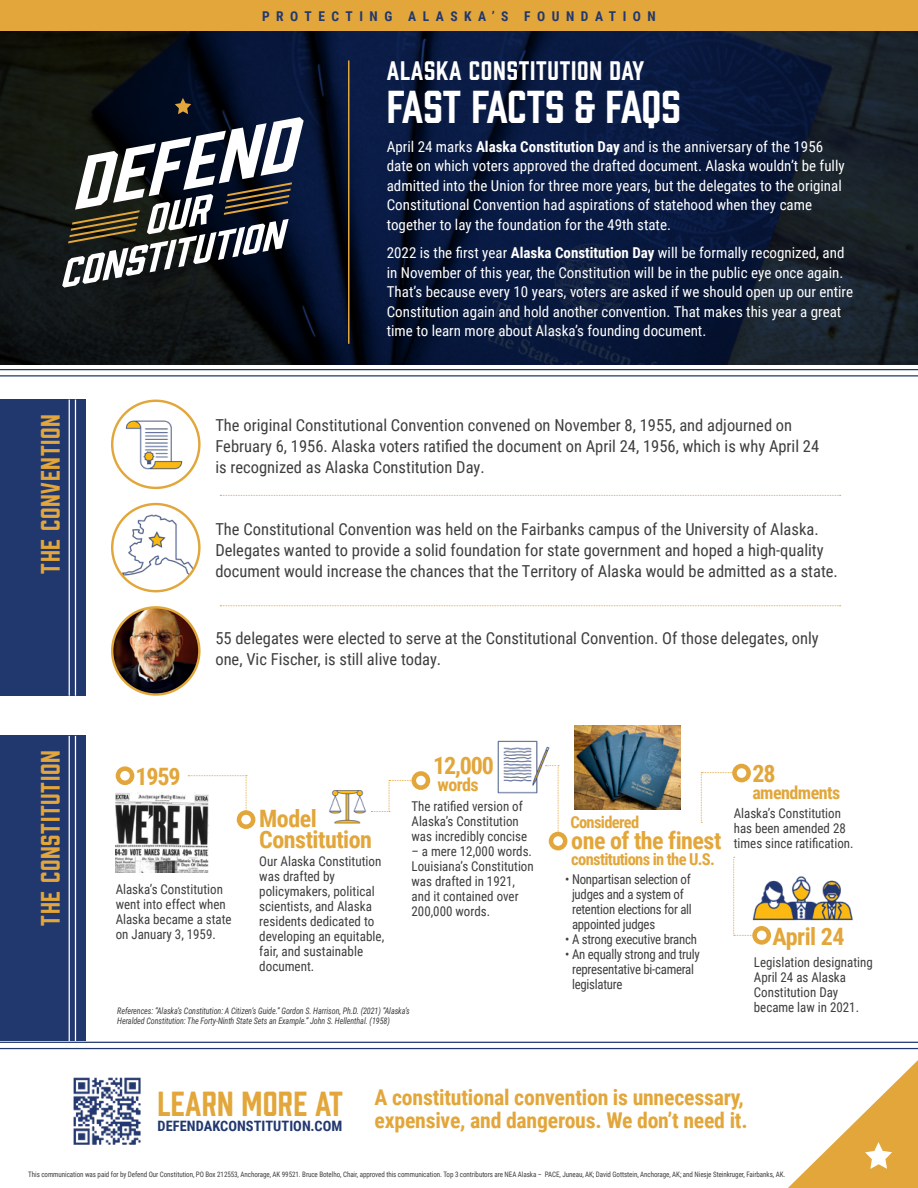
<style>
.page{position:relative;width:918px;height:1188px;background:#fff}
.page>*{position:absolute;margin:0;border:0;box-sizing:border-box;transform-origin:0 0}
.t1{font:42.45px "Prohibition";letter-spacing:-.01em;color:#fff}
.t2{font:32.1px "Prohibition";letter-spacing:.01em;color:#e2a63a}
.t3{font:24.6px "Prohibition";letter-spacing:.03em;color:#e2a63a}
.t4{font:24.6px "Prohibition";letter-spacing:.03em;color:#fff}
.t5{font:700 24px "Roboto Condensed";letter-spacing:-.02em;color:#e2a63a}
.t6{font:700 21.75px/23.1px "Roboto Condensed";letter-spacing:-.01em;color:#e2a63a}
.t7{font:700 18px "Roboto Condensed";letter-spacing:-.03em;color:#e2a63a}
.t8{font:16.5px/21px "Roboto Condensed";color:#3e3e3f}
.t9{font:700 16.5px "Roboto Condensed";letter-spacing:-.04em;color:#e2a63a}
.t10{font:15px/19.5px "Roboto Condensed";color:#fff}
.t11{font:700 14.4px "Roboto Condensed";letter-spacing:.005em;color:#21386f}
.t12{font:13.5px/15px "Roboto Condensed";color:#3e3e3f;scale:.96 1}
.t13{font:13.5px/15px "Roboto Condensed";letter-spacing:-.02em;color:#3e3e3f;scale:.95 1}
.t14{font:13.5px/15px "Roboto Condensed";color:#3e3e3f}
.t15{font:700 13.5px "Roboto Condensed";letter-spacing:.485em;color:#21386f}
.t16{font:italic 9px/10.5px "Roboto Condensed";letter-spacing:-.01em;color:#3e3e3f;scale:.9 1}
.t17{font:7.5px "Roboto Condensed";letter-spacing:-.01em;color:#3e3e3f;scale:.94 1}
.s1{font-weight:700}
</style>
<div class="page">
<img style="left:0;top:30px;width:918px;height:334px">
<svg style="left:733px;top:857px;width:19px;height:79px"></svg>
<svg style="left:701px;top:772px;width:42px;height:51px"></svg>
<svg style="left:371px;top:780px;width:47px;height:32px"></svg>
<svg style="left:548px;top:765px;width:11px;height:75px"></svg>
<svg style="left:188px;top:775px;width:59px;height:45px"></svg>
<div style="left:0;top:400px;width:86px;height:296px;background:#21386f"></div>
<div style="left:0;top:736px;width:86px;height:305px;background:#21386f"></div>
<div style="left:0;top:0;width:918px;height:30px;background:#e2a63a"></div>
<hr style="left:348px;top:60px;width:2px;height:284px;background:#e2a63a">
<svg style="left:788px;top:1060px;width:130px;height:128px"></svg>
<svg style="left:112px;top:401px;width:87px;height:87px"></svg>
<div style="left:111px;top:400px;width:90px;height:89px;border:2px solid #e2a63a;border-radius:50%"></div>
<img style="left:119px;top:409px;width:71px;height:71px">
<img style="left:112px;top:504px;width:87px;height:87px;border-radius:44px">
<div style="left:111px;top:503px;width:90px;height:89px;border:2px solid #e2a63a;border-radius:50%"></div>
<img style="left:112px;top:607px;width:87px;height:88px;border-radius:44px">
<div style="left:111px;top:606px;width:90px;height:90px;border:2px solid #e2a63a;border-radius:50%"></div>
<hr style="left:75px;top:400px;width:1px;height:296px;background:#fff">
<hr style="left:69px;top:400px;width:1px;height:296px;background:#fff">
<hr style="left:75px;top:736px;width:1px;height:305px;background:#fff">
<hr style="left:69px;top:736px;width:1px;height:305px;background:#fff">
<hr style="left:0;top:1048px;width:918px;height:1px;background:#21386f">
<hr style="left:0;top:1042px;width:918px;height:1px;background:#21386f">
<hr style="left:0;top:375px;width:918px;height:2px;background:#21386f">
<hr style="left:0;top:369px;width:918px;height:1px;background:#21386f">
<svg style="left:62px;top:98px;width:242px;height:190px"></svg>
<img style="left:116px;top:793px;width:93px;height:79px">
<img style="left:574px;top:726px;width:107px;height:83px">
<svg style="left:118px;top:769px;width:14px;height:14px"></svg>
<div style="left:116px;top:766px;width:18px;height:19px;border:4px solid #e2a63a;border-radius:50%"></div>
<svg style="left:414px;top:773px;width:14px;height:15px"></svg>
<div style="left:412px;top:771px;width:18px;height:19px;border:4px solid #e2a63a;border-radius:50%"></div>
<svg style="left:734px;top:766px;width:15px;height:14px"></svg>
<div style="left:732px;top:764px;width:19px;height:18px;border:4px solid #e2a63a;border-radius:50%"></div>
<svg style="left:755px;top:928px;width:14px;height:14px"></svg>
<div style="left:752px;top:926px;width:19px;height:19px;border:4px solid #e2a63a;border-radius:50%"></div>
<svg style="left:239px;top:813px;width:14px;height:14px"></svg>
<div style="left:237px;top:810px;width:18px;height:19px;border:4px solid #e2a63a;border-radius:50%"></div>
<div style="left:551px;top:834px;width:14px;height:14px;background:#fff;border-radius:50%"></div>
<div style="left:549px;top:832px;width:18px;height:18px;border:4px solid #e2a63a;border-radius:50%"></div>
<img style="left:329px;top:790px;width:42px;height:34px">
<img style="left:497px;top:740px;width:55px;height:61px">
<img style="left:743px;top:870px;width:110px;height:53px">
<svg style="left:220px;top:495px;width:621px;height:1px"></svg>
<svg style="left:220px;top:605px;width:621px;height:1px"></svg>
<img style="left:73px;top:1077px;width:68px;height:68px">
<p class="t15" style="left:262px;top:7px;width:395px">PROTECTING ALASKA’S FOUNDATION</p>
<p class="t3" style="left:33px;top:574px;width:161px;rotate:-90deg">THE CONVENTION</p>
<p class="t3" style="left:33px;top:926px;width:177px;rotate:-90deg">THE CONSTITUTION</p>
<p class="t4" style="left:387px;top:54px;width:259px">ALASKA CONSTITUTION DAY</p>
<p class="t1" style="left:387px;top:78px;width:296px">FAST FACTS &amp; FAQS</p>
<p class="t10" style="left:387px;top:136px;width:459px">April 24 marks <span class="s1">Alaska Constitution Day</span> and is the anniversary of the 1956 date on which voters approved the drafted document. Alaska wouldn’t be fully admitted into the Union for three more years, but the delegates to the original Constitutional Convention had aspirations of statehood when they came together to lay the foundation for the 49th state.</p>
<p class="t10" style="left:387px;top:243px;width:468px">2022 is the first year <span class="s1">Alaska Constitution Day</span> will be formally recognized, and in November of this year, the Constitution will be in the public eye once again.<br>That’s because every 10 years, voters are asked if we should open up our entire Constitution again and hold another convention. That makes this year a great time to learn more about Alaska’s founding document.</p>
<p class="t8" style="left:215px;top:414px;width:605px">The original Constitutional Convention convened on November 8, 1955, and adjourned on<br>February 6, 1956. Alaska voters ratified the document on April 24, 1956, which is why April 24 is recognized as Alaska Constitution Day.</p>
<p class="t8" style="left:215px;top:518px;width:624px">The Constitutional Convention was held on the Fairbanks campus of the University of Alaska.<br>Delegates wanted to provide a solid foundation for state government and hoped a high-quality document would increase the chances that the Territory of Alaska would be admitted as a state.</p>
<p class="t8" style="left:215px;top:627px;width:605px">55 delegates were elected to serve at the Constitutional Convention. Of those delegates, only one, Vic Fischer, is still alive today.</p>
<p class="t5" style="left:136px;top:760px;width:46px">1959</p>
<p class="t5" style="left:433px;top:749px;width:62px">12,000</p>
<p class="t7" style="left:438px;top:772px;width:43px">words</p>
<p class="t12" style="left:412px;top:798px;width:122px">The ratified version of<br>Alaska’s Constitution was incredibly concise</p>
<p class="t12" style="left:412px;top:843px;width:129px">– a mere 12,000 words.<br>Louisiana’s Constitution was drafted in 1921, and it contained over<br>200,000 words.</p>
<p class="t5" style="left:259px;top:802px;width:59px">Model</p>
<p class="t5" style="left:259px;top:823px;width:114px">Constitution</p>
<p class="t5" style="left:571px;top:824px;width:152px">one of the finest</p>
<p class="t9" style="left:571px;top:848px;width:145px">constitutions in the U.S.</p>
<p class="t9" style="left:570px;top:811px;width:70px">Considered</p>
<p class="t14" style="left:259px;top:853px;width:126px">Our Alaska Constitution was drafted by policymakers, political scientists, and Alaska residents dedicated to developing an equitable, fair, and sustainable document.</p>
<p class="t16" style="left:117px;top:1005px;width:327px">References: “Alaska’s Constitution: A Citizen’s Guide.” Gordon S. Harrison, Ph.D. (2021) “Alaska’s<br>Heralded Constitution: The Forty-Ninth State Sets an Example.” John S. Hellenthal. (1958)</p>
<p class="t13" style="left:572px;top:871px;width:128px;text-indent:-7px">• Nonpartisan selection of judges and a system of retention elections for all appointed judges</p>
<p class="t13" style="left:565px;top:931px;width:140px">• A strong executive branch</p>
<p class="t13" style="left:572px;top:946px;width:136px;text-indent:-7px">• An equally strong and truly representative bi-cameral legislature</p>
<p class="t12" style="left:116px;top:881px;width:122px">Alaska’s Constitution went into effect when<br>Alaska became a state on January 3, 1959.</p>
<p class="t5" style="left:752px;top:757px;width:25px">28</p>
<p class="t7" style="left:752px;top:780px;width:89px">amendments</p>
<p class="t12" style="left:734px;top:805px;width:126px">Alaska’s Constitution has been amended 28 times since ratification.</p>
<p class="t5" style="left:773px;top:919px;width:74px">April 24</p>
<p class="t12" style="left:754px;top:954px;width:125px">Legislation designating<br>April 24 as Alaska<br>Constitution Day became law in 2021.</p>
<p class="t2" style="left:157px;top:1081px;width:187px">LEARN MORE AT</p>
<p class="t11" style="left:158px;top:1116px;width:186px">DEFENDAKCONSTITUTION.COM</p>
<p class="t6" style="left:375px;top:1085px;width:375px">A constitutional convention is unnecessary, expensive, and dangerous. We don’t need it.</p>
<p class="t17" style="left:28px;top:1169px;width:807px">This communication was paid for by Defend Our Constitution, PO Box 212553, Anchorage, AK 99521. Bruce Botelho, Chair, approved this communication. Top 3 contributors are NEA Alaska – PACE, Juneau, AK; David Gottstein, Anchorage, AK; and Niesje Steinkruger, Fairbanks, AK.</p>
</div>
